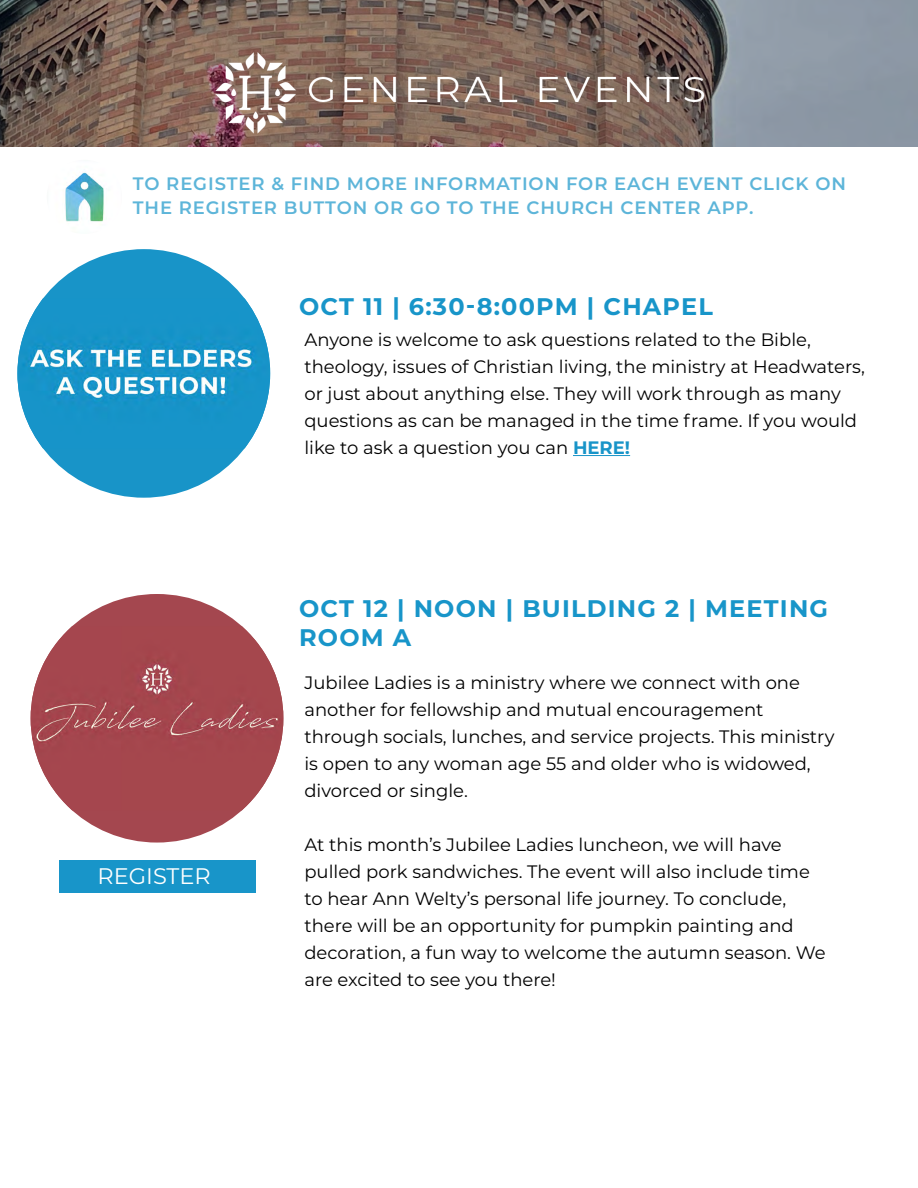
<style>
.page{position:relative;width:918px;height:1188px;background:#fff}
.page>*{position:absolute;margin:0;border:0;box-sizing:border-box;transform-origin:0 0}
.t1{font:700 24px/28.8px "Montserrat";letter-spacing:.05em;color:#1895c9}
.t2{font:22.5px "Montserrat";color:#fff}
.t3{font:18px/27px "Montserrat";color:#000}
.t4{font:600 18px/24px "Montserrat";letter-spacing:.05em;color:#5db5d9}
.s1{font-weight:700;color:#1894c8}
</style>
<div class="page">
<svg style="left:0;top:0;width:918px;height:147px;background:#7b726f"></svg>
<img style="left:205px;top:45px;width:516px;height:102px">
<img style="left:65px;top:172px;width:39px;height:50px">
<div style="left:17px;top:249px;width:253px;height:249px;background:#1894c8;border-radius:50%"></div>
<img style="left:17px;top:298px;width:253px;height:150px">
<hr style="left:573px;top:455px;width:57px;height:1px;background:#1894c8">
<div style="left:59px;top:860px;width:196px;height:33px;background:#1895c9"></div>
<div style="left:31px;top:594px;width:252px;height:249px;background:#a4474f;border-radius:50%"></div>
<img style="left:31px;top:626px;width:252px;height:184px">
<p class="t4" style="left:133px;top:171px;width:715px">TO REGISTER &amp; FIND MORE INFORMATION FOR EACH EVENT CLICK ON<br>THE REGISTER BUTTON OR GO TO THE CHURCH CENTER APP.</p>
<p class="t2" style="left:98px;top:861px;width:115px">REGISTER</p>
<h1 class="t1" style="left:299px;top:291px;width:415px">OCT 11 | 6:30-8:00PM | CHAPEL</h1>
<p class="t3" style="left:304px;top:325px;width:562px">Anyone is welcome to ask questions related to the Bible, theology, issues of Christian living, the ministry at Headwaters, or just about anything else. They will work through as many questions as can be managed in the time frame. If you would like to ask a question you can <span class="s1">HERE!</span></p>
<h1 class="t1" style="left:299px;top:593px;width:531px">OCT 12 | NOON | BUILDING 2 | MEETING<br>ROOM A</h1>
<p class="t3" style="left:304px;top:669px;width:532px">Jubilee Ladies is a ministry where we connect with one another for fellowship and mutual encouragement through socials, lunches, and service projects. This ministry is open to any woman age 55 and older who is widowed, divorced or single.</p>
<p class="t3" style="left:304px;top:831px;width:523px">At this month’s Jubilee Ladies luncheon, we will have pulled pork sandwiches. The event will also include time to hear Ann Welty’s personal life journey. To conclude, there will be an opportunity for pumpkin painting and decoration, a fun way to welcome the autumn season. We are excited to see you there!</p>
</div>
